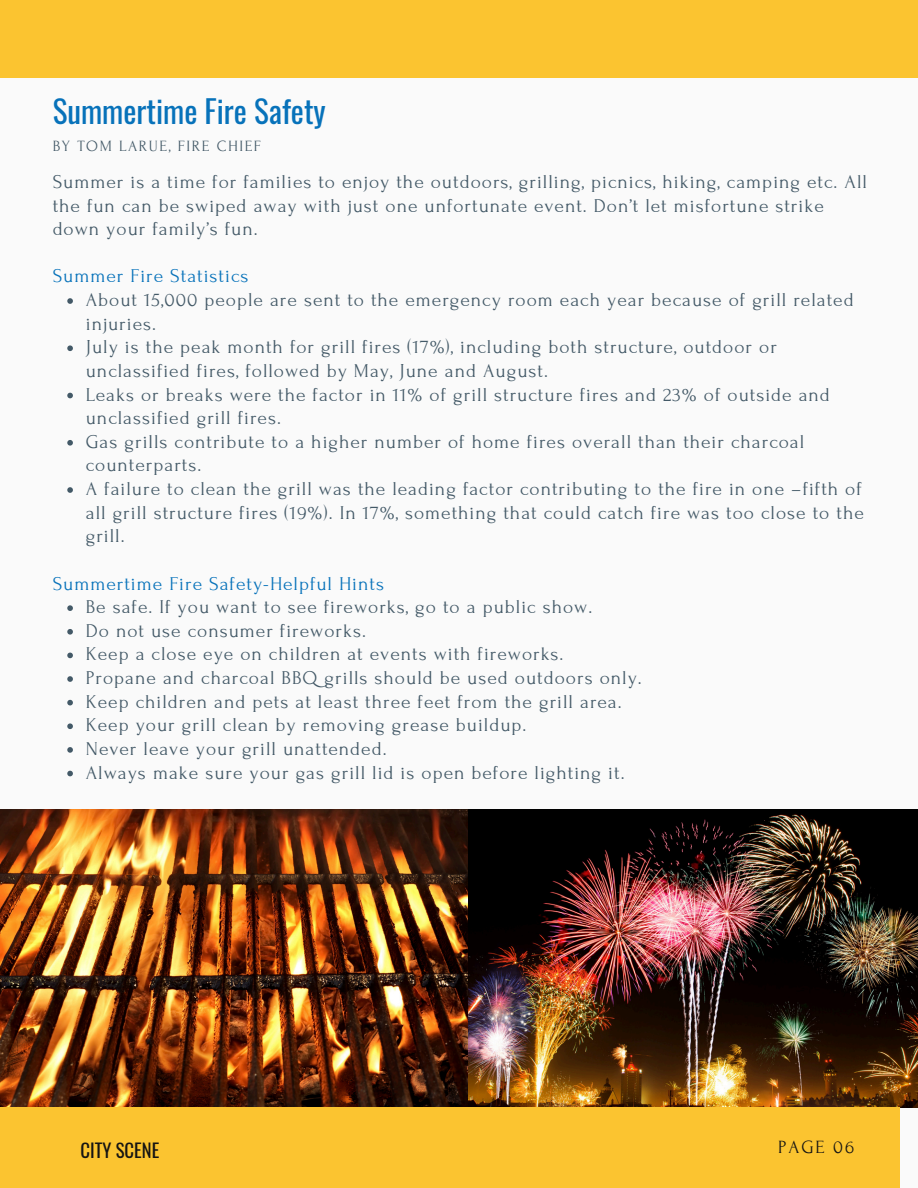
<style>
.page{position:relative;width:918px;height:1188px;background:#fafafa}
.page>*{position:absolute;margin:0;border:0;box-sizing:border-box;transform-origin:0 0}
.t1{font:31.2px "Oswald";color:#0772ba}
.t2{font:19.5px/23.7px "Forum";letter-spacing:.05em;color:#435967}
.t3{font:19.5px "Forum";letter-spacing:.05em;color:#0772ba}
.t4{font:18.75px "Oswald";color:#151413}
.t5{font:18.75px "Forum";letter-spacing:.1em;color:#151413}
.t6{font:15.6px "Forum";letter-spacing:.1em;color:#435967}
</style>
<div class="page">
<img style="left:468px;top:809px;width:450px;height:299px">
<img style="left:0;top:809px;width:468px;height:298px">
<div style="left:0;top:1107px;width:900px;height:81px;background:#fbc430"></div>
<div style="left:0;top:0;width:918px;height:78px;background:#fbc430"></div>
<svg style="left:67px;top:298px;width:6px;height:6px"></svg>
<svg style="left:67px;top:345px;width:6px;height:6px"></svg>
<svg style="left:67px;top:393px;width:6px;height:5px"></svg>
<svg style="left:67px;top:440px;width:6px;height:6px"></svg>
<svg style="left:67px;top:487px;width:6px;height:6px"></svg>
<svg style="left:67px;top:605px;width:6px;height:6px"></svg>
<svg style="left:67px;top:629px;width:6px;height:6px"></svg>
<svg style="left:67px;top:653px;width:6px;height:5px"></svg>
<svg style="left:67px;top:676px;width:6px;height:6px"></svg>
<svg style="left:67px;top:700px;width:6px;height:5px"></svg>
<svg style="left:67px;top:723px;width:6px;height:6px"></svg>
<svg style="left:67px;top:747px;width:6px;height:6px"></svg>
<svg style="left:67px;top:771px;width:6px;height:5px"></svg>
<h3 class="t1" style="left:53px;top:87px;width:275px">Summertime Fire Safety</h3>
<h3 class="t6" style="left:53px;top:138px;width:210px">BY TOM LARUE, FIRE CHIEF</h3>
<p class="t2" style="left:53px;top:170px;width:816px">Summer is a time for families to enjoy the outdoors, grilling, picnics, hiking, camping etc. All the fun can be swiped away with just one unfortunate event. Don’t let misfortune strike down your family’s fun.</p>
<p class="t3" style="left:53px;top:266px;width:197px">Summer Fire Statistics</p>
<p class="t2" style="left:86px;top:288px;width:769px">About 15,000 people are sent to the emergency room each year because of grill related injuries.</p>
<p class="t2" style="left:86px;top:336px;width:693px">July is the peak month for grill fires (17%), including both structure, outdoor or unclassified fires, followed by May, June and August.</p>
<p class="t2" style="left:86px;top:383px;width:746px">Leaks or breaks were the factor in 11% of grill structure fires and 23% of outside and unclassified grill fires.</p>
<h3 class="t2" style="left:86px;top:430px;width:720px">Gas grills contribute to a higher number of home fires overall than their charcoal counterparts.</h3>
<p class="t2" style="left:86px;top:477px;width:779px;text-align:justify">A failure to clean the grill was the leading factor contributing to the fire in one –fifth of all grill structure fires (19%). In 17%, something that could catch fire was too close to the grill.</p>
<p class="t3" style="left:53px;top:573px;width:333px">Summertime Fire Safety-Helpful Hints</p>
<p class="t2" style="left:86px;top:595px;width:508px">Be safe. If you want to see fireworks, go to a public show.</p>
<p class="t2" style="left:86px;top:619px;width:282px">Do not use consumer fireworks.</p>
<p class="t2" style="left:86px;top:643px;width:479px">Keep a close eye on children at events with fireworks.</p>
<p class="t2" style="left:86px;top:666px;width:558px">Propane and charcoal BBQgrills should be used outdoors only.</p>
<p class="t2" style="left:86px;top:690px;width:537px">Keep children and pets at least three feet from the grill area.</p>
<p class="t2" style="left:86px;top:714px;width:442px">Keep your grill clean by removing grease buildup.</p>
<p class="t2" style="left:86px;top:737px;width:302px">Never leave your grill unattended.</p>
<p class="t2" style="left:86px;top:761px;width:540px">Always make sure your gas grill lid is open before lighting it.</p>
<h2 class="t4" style="left:81px;top:1136px;width:80px">CITY SCENE</h2>
<h2 class="t5" style="left:778px;top:1137px;width:77px">PAGE 06</h2>
</div>
